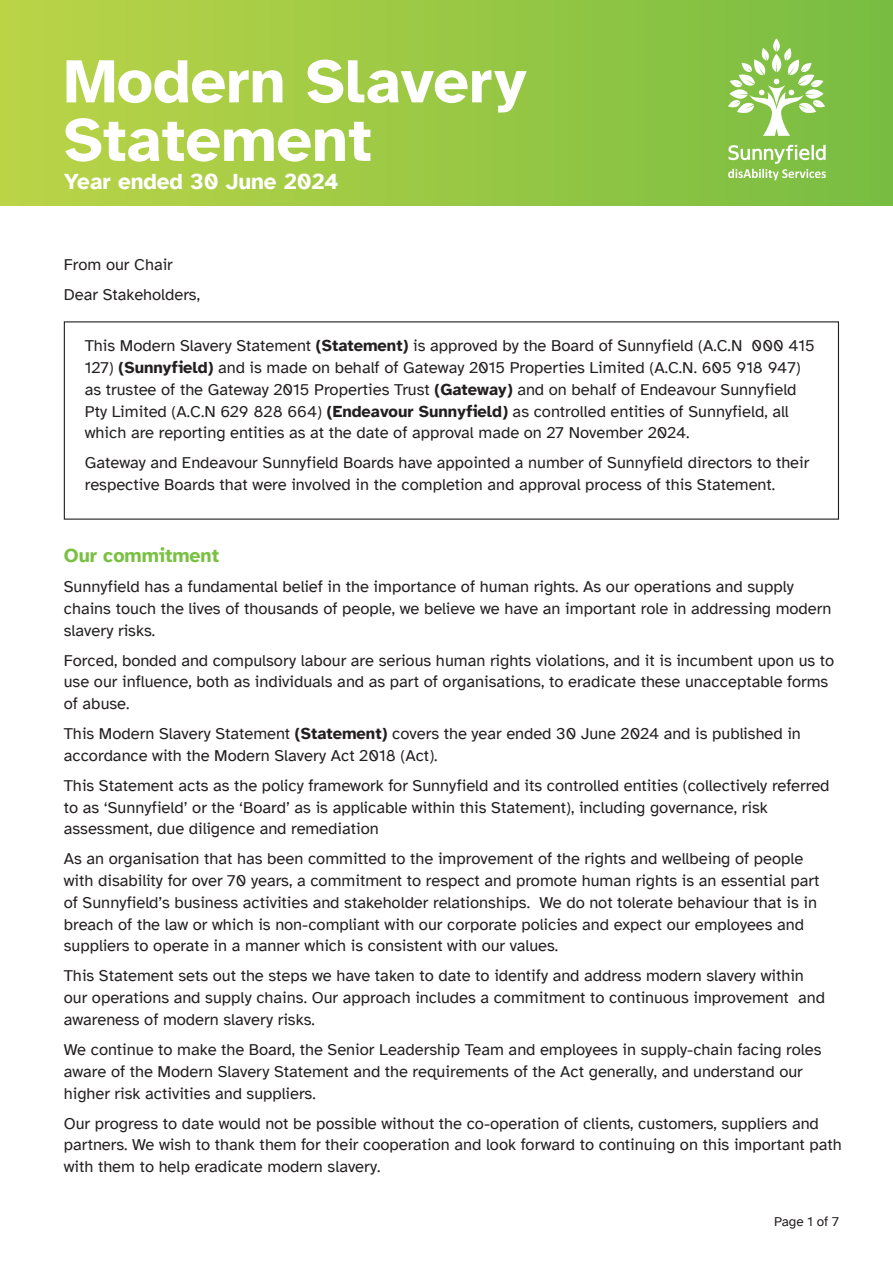
<style>
.page{position:relative;width:893px;height:1263px;background:#fff}
.page>*{position:absolute;margin:0;border:0;box-sizing:border-box;transform-origin:0 0}
.t1{font:700 63px/58.5px "Atkinson Hyperlegible";color:#fff}
.t2{font:700 22.5px "Atkinson Hyperlegible";color:#fff}
.SF_Sub_Headings{font:700 19.5px "Atkinson Hyperlegible";color:#79c142}
.SF_Copy{font:16.5px/21.8px "Atkinson Hyperlegible";color:#231f20}
.SF_Copy-2{font:13.5px "Atkinson Hyperlegible";color:#231f20}
.s1{font-weight:700}
</style>
<div class="page">
<div style="left:0;top:0;width:893px;height:206px;background:linear-gradient(to right,#bbd447,#78bd42)"></div>
<svg style="left:728px;top:38px;width:97px;height:98px"></svg>
<svg style="left:728px;top:145px;width:98px;height:35px"></svg>
<p class="t1" style="left:64px;top:52px;width:464px">Modern Slavery<br>Statement</p>
<p class="t2" style="left:64px;top:168px;width:276px">Year ended 30 June 2024</p>
<p class="SF_Copy" style="left:64px;top:254px;width:111px">From our Chair</p>
<p class="SF_Copy" style="left:64px;top:284px;width:138px">Dear Stakeholders,</p>
<p class="SF_Copy" style="left:85px;top:335px;width:731px">This Modern Slavery Statement <span class="s1">(Statement)</span> is approved by the Board of Sunnyfield (A.C.N 000 415<br>127) <span class="s1">(Sunnyfield)</span> and is made on behalf of Gateway 2015 Properties Limited (A.C.N. 605 918 947) as trustee of the Gateway 2015 Properties Trust <span class="s1">(Gateway)</span> and on behalf of Endeavour Sunnyfield Pty Limited (A.C.N 629 828 664) <span class="s1">(Endeavour Sunnyfield)</span> as controlled entities of Sunnyfield, all which are reporting entities as at the date of approval made on 27 November 2024.</p>
<p class="SF_Copy" style="left:85px;top:452px;width:726px">Gateway and Endeavour Sunnyfield Boards have appointed a number of Sunnyfield directors to their respective Boards that were involved in the completion and approval process of this Statement.</p>
<p class="SF_Sub_Headings" style="left:64px;top:544px;width:157px">Our commitment</p>
<p class="SF_Copy" style="left:64px;top:576px;width:769px">Sunnyfield has a fundamental belief in the importance of human rights. As our operations and supply chains touch the lives of thousands of people, we believe we have an important role in addressing modern slavery risks.</p>
<p class="SF_Copy" style="left:64px;top:649px;width:772px">Forced, bonded and compulsory labour are serious human rights violations, and it is incumbent upon us to use our influence, both as individuals and as part of organisations, to eradicate these unacceptable forms of abuse.</p>
<p class="SF_Copy" style="left:64px;top:723px;width:739px">This Modern Slavery Statement <span class="s1">(Statement)</span> covers the year ended 30 June 2024 and is published in accordance with the Modern Slavery Act 2018 (Act).</p>
<p class="SF_Copy" style="left:64px;top:775px;width:767px">This Statement acts as the policy framework for Sunnyfield and its controlled entities (collectively referred to as ‘Sunnyfield’ or the ‘Board’ as is applicable within this Statement), including governance, risk assessment, due diligence and remediation</p>
<p class="SF_Copy" style="left:64px;top:848px;width:757px">As an organisation that has been committed to the improvement of the rights and wellbeing of people with disability for over 70 years, a commitment to respect and promote human rights is an essential part of Sunnyfield’s business activities and stakeholder relationships. We do not tolerate behaviour that is in breach of the law or which is non-compliant with our corporate policies and expect our employees and suppliers to operate in a manner which is consistent with our values.</p>
<p class="SF_Copy" style="left:64px;top:965px;width:763px">This Statement sets out the steps we have taken to date to identify and address modern slavery within our operations and supply chains. Our approach includes a commitment to continuous improvement and awareness of modern slavery risks.</p>
<p class="SF_Copy" style="left:64px;top:1039px;width:759px">We continue to make the Board, the Senior Leadership Team and employees in supply-chain facing roles aware of the Modern Slavery Statement and the requirements of the Act generally, and understand our higher risk activities and suppliers.</p>
<p class="SF_Copy" style="left:64px;top:1112px;width:780px">Our progress to date would not be possible without the co-operation of clients, customers, suppliers and partners. We wish to thank them for their cooperation and look forward to continuing on this important path with them to help eradicate modern slavery.</p>
<p class="SF_Copy-2" style="left:774px;top:1214px;width:66px">Page 1 of 7</p>
</div>
